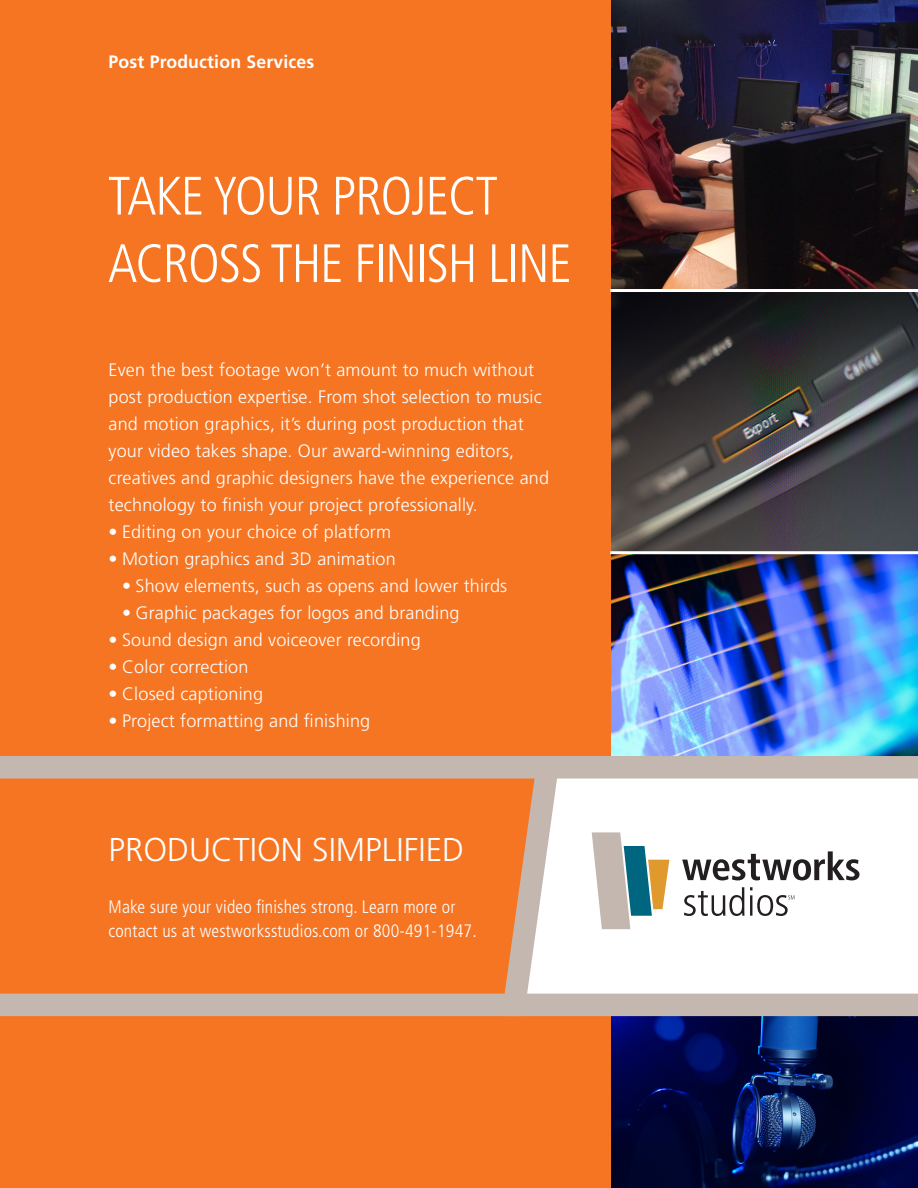
<style>
.page{position:relative;width:918px;height:1188px;background:#fff}
.page>*{position:absolute;margin:0;border:0;box-sizing:border-box;transform-origin:0 0}
.t1{font:300 condensed 54px/67.5px "Frutiger";letter-spacing:-.02em;color:#fff}
.t2{font:300 33px "Frutiger";color:#fff}
.t3{font:300 18px/27px "Frutiger";letter-spacing:.01em;color:#fff}
.t4{font:300 condensed 18px "Frutiger";letter-spacing:.01em;color:#fff}
.t5{font:700 18px "Frutiger";letter-spacing:.01em;color:#fff}
</style>
<div class="page">
<img style="left:610px;top:554px;width:308px;height:202px">
<img style="left:610px;top:292px;width:308px;height:259px">
<img style="left:610px;top:0;width:308px;height:289px">
<img style="left:610px;top:1016px;width:308px;height:172px">
<div style="left:0;top:0;width:610px;height:1188px;background:#f57523"></div>
<svg style="left:575px;top:779px;width:343px;height:215px"></svg>
<div style="left:0;top:756px;width:918px;height:23px;background:#c3b7b0"></div>
<div style="left:0;top:994px;width:918px;height:22px;background:#c3b7b0"></div>
<svg style="left:487px;top:778px;width:88px;height:239px"></svg>
<svg style="left:682px;top:851px;width:177px;height:29px"></svg>
<svg style="left:592px;top:832px;width:77px;height:97px"></svg>
<svg style="left:684px;top:887px;width:110px;height:29px"></svg>
<p class="t5" style="left:109px;top:52px;width:207px">Post Production Services</p>
<p class="t1" style="left:108px;top:163px;width:465px">TAKE YOUR PROJECT<br>ACROSS THE FINISH LINE</p>
<p class="t3" style="left:109px;top:356px;width:442px">Even the best footage won’t amount to much without post production expertise. From shot selection to music and motion graphics, it’s during post production that your video takes shape. Our award-winning editors, creatives and graphic designers have the experience and technology to finish your project professionally.</p>
<p class="t3" style="left:109px;top:518px;width:284px">• Editing on your choice of platform</p>
<p class="t3" style="left:109px;top:545px;width:289px">• Motion graphics and 3D animation</p>
<p class="t3" style="left:122px;top:572px;width:387px">• Show elements, such as opens and lower thirds</p>
<p class="t3" style="left:122px;top:599px;width:339px">• Graphic packages for logos and branding</p>
<p class="t3" style="left:109px;top:626px;width:314px">• Sound design and voiceover recording</p>
<p class="t3" style="left:109px;top:653px;width:141px">• Color correction</p>
<p class="t3" style="left:109px;top:680px;width:156px">• Closed captioning</p>
<p class="t3" style="left:109px;top:707px;width:263px">• Project formatting and finishing</p>
<p class="t2" style="left:109px;top:831px;width:357px">PRODUCTION SIMPLIFIED</p>
<p class="t4" style="left:109px;top:897px;width:348px">Make sure your video finishes strong. Learn more or</p>
<p class="t4" style="left:109px;top:921px;width:370px">contact us at westworksstudios.com or 800-491-1947.</p>
</div>
